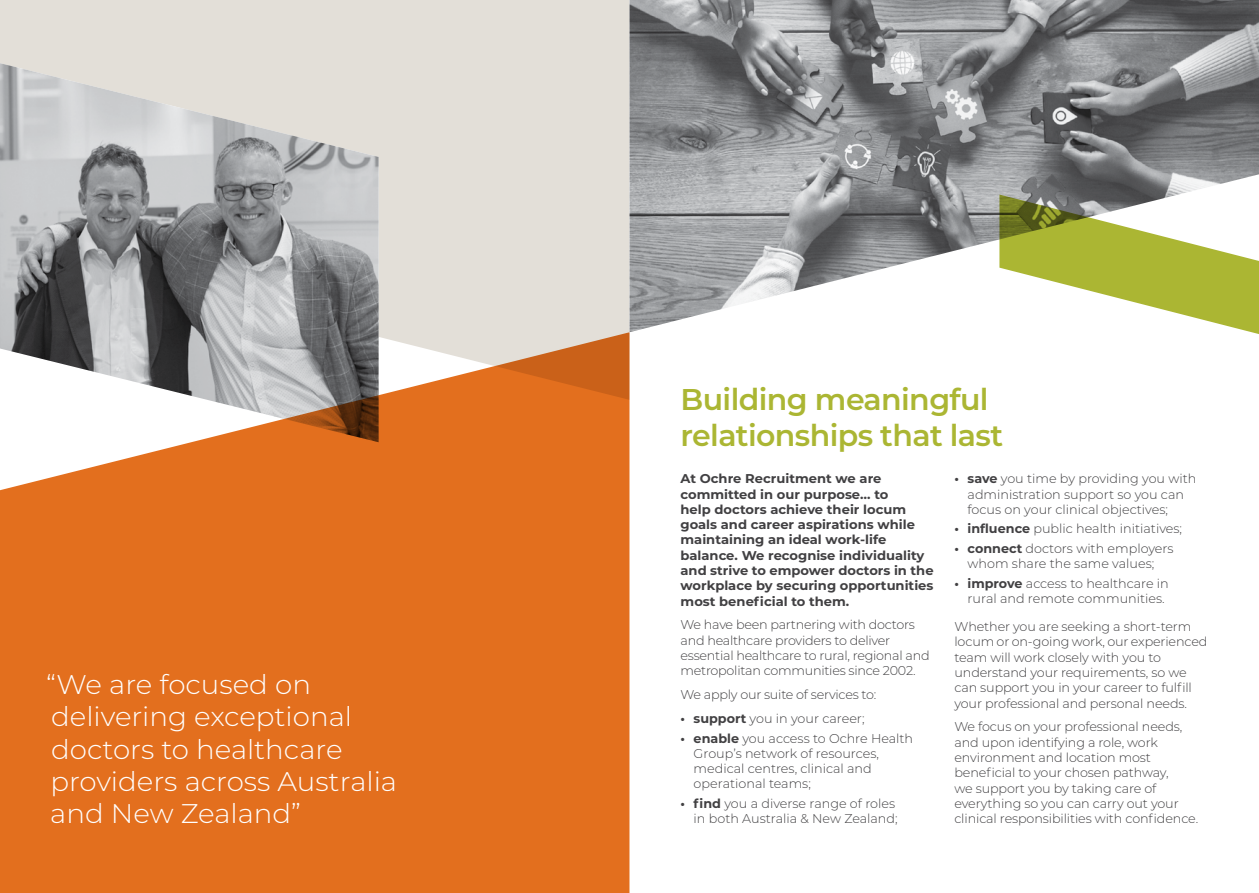
<style>
.page{position:relative;width:1259px;height:893px;background:#fff}
.page>*{position:absolute;margin:0;border:0;box-sizing:border-box;transform-origin:0 0}
.t1{font:600 30px/36px "Montserrat";letter-spacing:-.02em;color:#abb633}
.t2{font:300 27px/32.4px "Montserrat";color:#fff}
.t3{font:300 12.75px/15.3px "Montserrat";letter-spacing:-.01em;color:#414042}
.t4{font:700 12.75px/15.3px "Montserrat";color:#414042}
.s1{font-weight:700}
</style>
<div class="page">
<div style="left:0;top:0;width:629px;height:332px;background:#e3dfd8"></div>
<img style="left:0;top:63px;width:378px;height:269px">
<svg style="left:0;top:332px;width:629px;height:561px;background:#de7b36"></svg>
<img style="left:629px;top:0;width:630px;height:332px">
<svg style="left:999px;top:195px;width:260px;height:139px"></svg>
<h2 class="t2" style="left:46px;top:667px;width:352px">“We are focused on delivering exceptional doctors to healthcare providers across Australia and New Zealand”</h2>
<h1 class="t1" style="left:680px;top:380px;width:324px">Building meaningful relationships that last</h1>
<p class="t4" style="left:680px;top:470px;width:255px">At Ochre Recruitment we are committed in our purpose… to<br>help doctors achieve their locum goals and career aspirations while maintaining an ideal work-life balance. We recognise individuality and strive to empower doctors in the workplace by securing opportunities most beneficial to them.</p>
<p class="t3" style="left:680px;top:617px;width:251px">We have been partnering with doctors and healthcare providers to deliver essential healthcare to rural, regional and metropolitan communities since 2002.</p>
<p class="t3" style="left:680px;top:687px;width:197px">We apply our suite of services to:</p>
<p class="t3" style="left:680px;top:710px;width:185px"><span class="s1">• support</span> you in your career;</p>
<p class="t3" style="left:693px;top:730px;width:221px;text-indent:-13px"><span class="s1">• enable</span> you access to Ochre Health<br>Group’s network of resources, medical centres, clinical and operational teams;</p>
<p class="t3" style="left:680px;top:795px;width:219px;text-align:right"><span class="s1">• find</span> you a diverse range of roles in both Australia &amp; New Zealand;</p>
<p class="t3" style="left:967px;top:471px;width:230px;text-indent:-13px"><span class="s1">• save</span> you time by providing you with administration support so you can focus on your clinical objectives;</p>
<p class="t3" style="left:954px;top:521px;width:229px"><span class="s1">• influence</span> public health initiatives;</p>
<p class="t3" style="left:954px;top:540px;width:221px;text-align:center"><span class="s1">• connect</span> doctors with employers whom share the same values;</p>
<p class="t3" style="left:967px;top:575px;width:203px;text-indent:-13px"><span class="s1">• improve</span> access to healthcare in rural and remote communities.</p>
<p class="t3" style="left:954px;top:619px;width:254px">Whether you are seeking a short-term locum or on-going work, our experienced team will work closely with you to understand your requirements, so we can support you in your career to fulfill your professional and personal needs.</p>
<p class="t3" style="left:954px;top:719px;width:245px">We focus on your professional needs, and upon identifying a role, work environment and location most beneficial to your chosen pathway,<br>we support you by taking care of everything so you can carry out your clinical responsibilities with confidence.</p>
</div>
